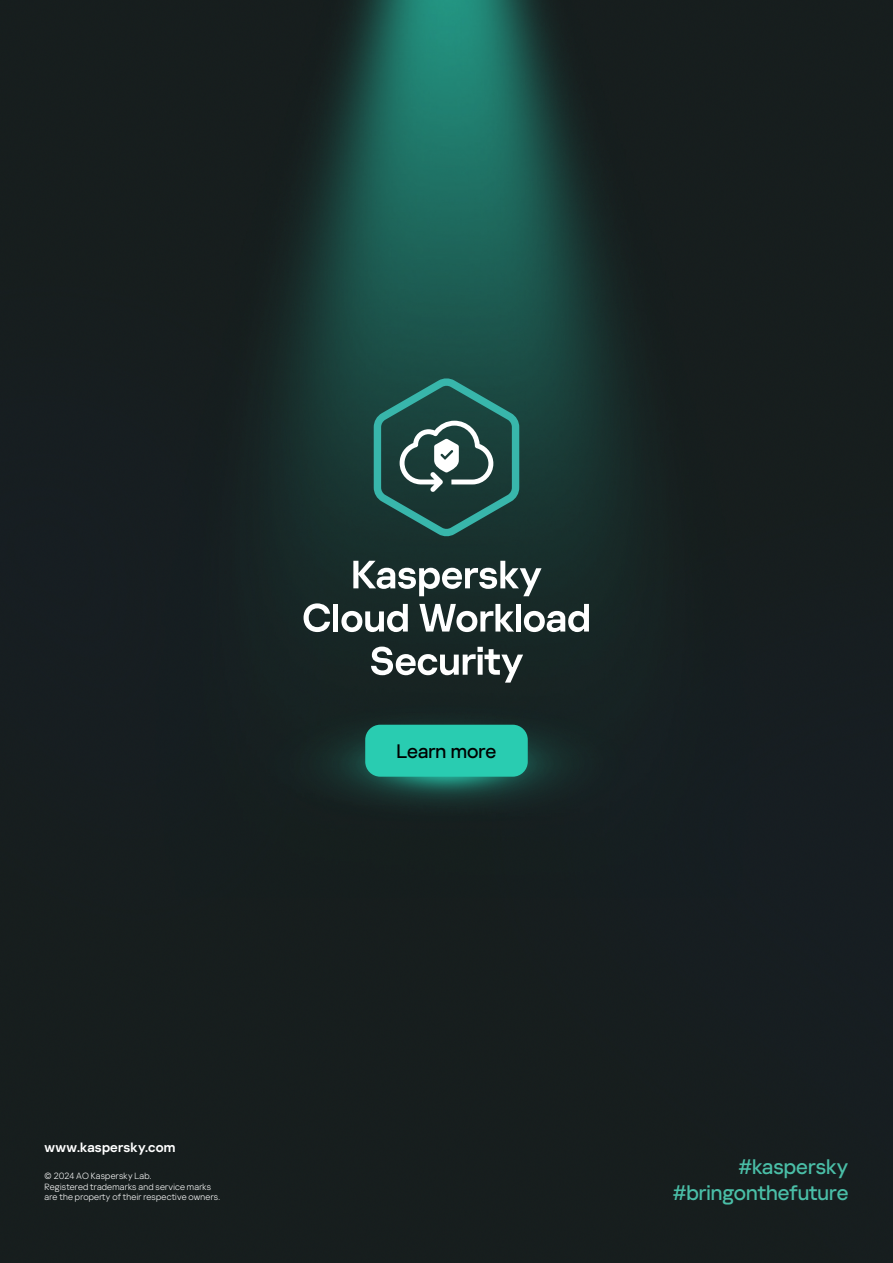
<style>
.page{position:relative;width:893px;height:1263px;background:#171e1e}
.page>*{position:absolute;margin:0;border:0;box-sizing:border-box;transform-origin:0 0}
.t1{font:500 21px/25.8px "Kaspersky Sans Display";color:#4abea7;text-align:right}
.t2{font:500 19.5px "Kaspersky Sans Display";color:#000}
.t3{font:600 13.5px "Kaspersky Sans Display";letter-spacing:.015em;color:#fff}
.t4{font:300 9px/10.5px "Kaspersky Sans Display";letter-spacing:.025em;color:#fff}
</style>
<div class="page">
<img style="left:58px;top:0;width:800px;height:897px">
<svg style="left:374px;top:378px;width:145px;height:159px;background:#305e58"></svg>
<svg style="left:353px;top:561px;width:188px;height:35px"></svg>
<svg style="left:304px;top:603px;width:26px;height:29px"></svg>
<div style="left:333px;top:604px;width:5px;height:27px;background:#fff"></div>
<svg style="left:341px;top:604px;width:67px;height:28px"></svg>
<svg style="left:419px;top:604px;width:95px;height:28px"></svg>
<div style="left:516px;top:604px;width:5px;height:27px;background:#fff"></div>
<svg style="left:524px;top:604px;width:65px;height:28px"></svg>
<svg style="left:371px;top:646px;width:152px;height:37px"></svg>
<img style="left:261px;top:703px;width:371px;height:122px">
<div style="left:365px;top:725px;width:163px;height:52px;background:#29ccb1;border-radius:15px"></div>
<h3 class="t3" style="left:45px;top:1137px;width:132px">www.kaspersky.com</h3>
<p class="t4" style="left:45px;top:1170px;width:177px">© 2024 AO Kaspersky Lab.<br>Registered trademarks and service marks are the property of their respective owners.</p>
<h2 class="t2" style="left:397px;top:737px;width:101px">Learn more</h2>
<h1 class="t1" style="left:673px;top:1152px;width:177px">#kaspersky #bringonthefuture</h1>
</div>
